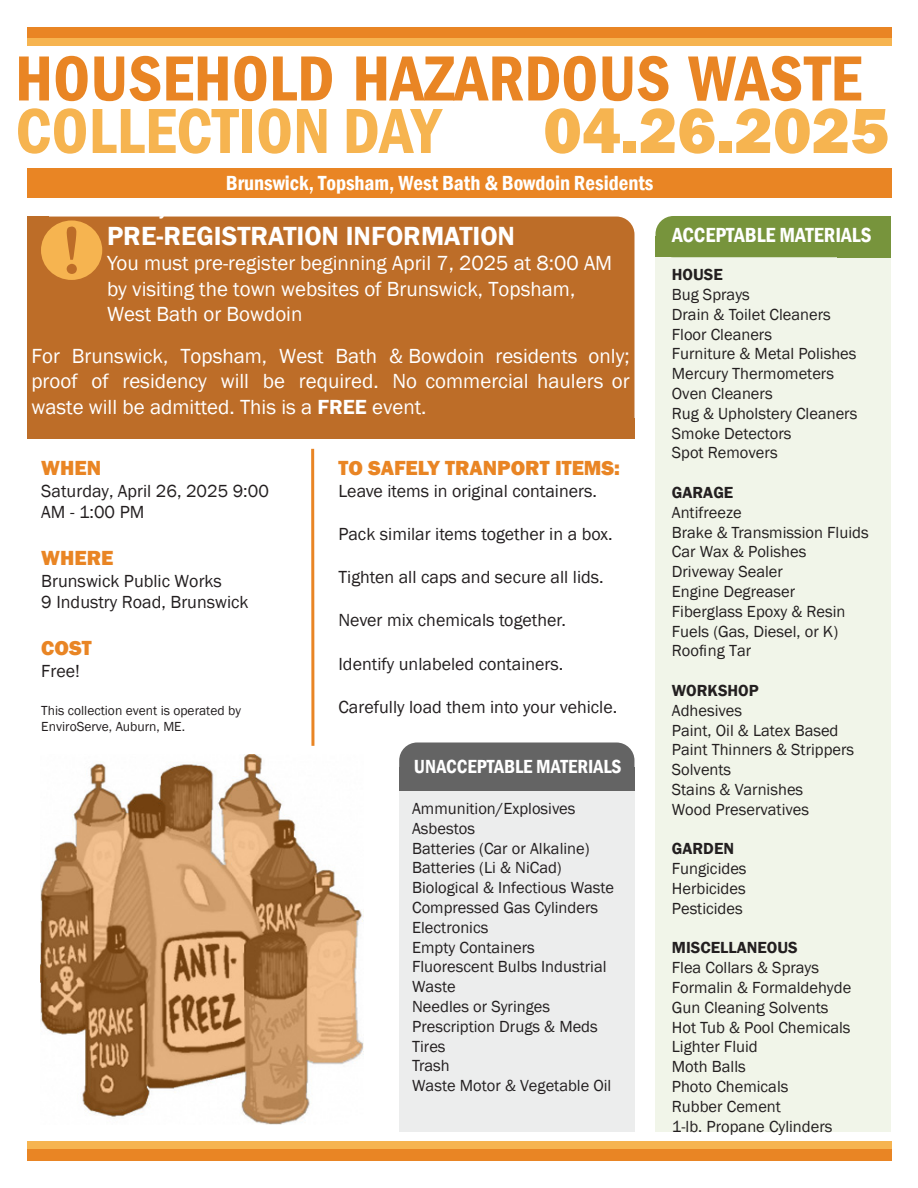
<style>
.page{position:relative;width:918px;height:1188px;background:#fff}
.page>*{position:absolute;margin:0;border:0;box-sizing:border-box;transform-origin:0 0}
.t1{font:700 72px "Garamond";color:#bd6d28}
.t2{font:600 condensed 66px "Franklin Gothic";color:#e98524}
.t3{font:600 condensed 66px "Franklin Gothic";color:#f6b450}
.t4{font:800 66px "Franklin Gothic";color:#f6b450}
.t5{font:600 27px "Franklin Gothic";color:#fff}
.t6{font:21px/25.2px "Franklin Gothic";color:#fff}
.t7{font:600 condensed 21px "Franklin Gothic";color:#fff}
.t8{font:800 21px "Franklin Gothic";color:#e98524}
.t9{font:600 condensed 19.5px "Franklin Gothic";color:#fff}
.t10{font:18px/21.6px "Franklin Gothic";color:#231f20}
.t11{font:16.5px/19.8px "Franklin Gothic";color:#231f20}
.t12{font:600 16.5px "Franklin Gothic";color:#231f20}
.t13{font:13.5px/16.2px "Franklin Gothic";color:#231f20}
.s1{font-weight:600}
</style>
<div class="page">
<div style="left:656px;top:252px;width:235px;height:880px;background:#f1f5e9"></div>
<div style="left:656px;top:216px;width:222px;height:41px;background:#77943c;border-radius:18px"></div>
<div style="left:27px;top:27px;width:864px;height:11px;background:#e98524"></div>
<div style="left:27px;top:217px;width:608px;height:221px;background:#bd6d28;border-radius:18px"></div>
<div style="left:27px;top:1145px;width:864px;height:16px;background:#e98524"></div>
<div style="left:399px;top:791px;width:235px;height:341px;background:#eceded"></div>
<div style="left:27px;top:38px;width:864px;height:8px;background:#f6b450"></div>
<div style="left:838px;top:216px;width:53px;height:41px;background:#77943c"></div>
<div style="left:656px;top:236px;width:53px;height:21px;background:#77943c"></div>
<div style="left:399px;top:742px;width:236px;height:48px;background:#646464;border-radius:18px"></div>
<div style="left:399px;top:767px;width:236px;height:23px;background:#646464"></div>
<div style="left:27px;top:418px;width:608px;height:21px;background:#bd6d28"></div>
<hr style="left:311px;top:449px;width:3px;height:297px;background:#e98524">
<div style="left:27px;top:1141px;width:864px;height:8px;background:#f6b450"></div>
<div style="left:27px;top:217px;width:22px;height:20px;background:#bd6d28"></div>
<div style="left:41px;top:220px;width:61px;height:60px;background:#f6b450;border-radius:50%"></div>
<div style="left:27px;top:168px;width:864px;height:30px;background:#e98524"></div>
<img style="left:41px;top:755px;width:323px;height:370px">
<h2 class="t2" style="left:15px;top:51px;width:848px">HOUSEHOLD HAZARDOUS WASTE</h2>
<h2 class="t3" style="left:15px;top:103px;width:427px">COLLECTION DAY</h2>
<h2 class="t4" style="left:543px;top:88px;width:347px">04.26.2025</h2>
<h1 class="t1" style="left:62px;top:206px;width:20px">!</h1>
<p class="t7" style="left:226px;top:174px;width:429px">Brunswick, Topsham, West Bath &amp; Bowdoin Residents</p>
<h3 class="t5" style="left:107px;top:219px;width:410px">PRE-REGISTRATION INFORMATION</h3>
<p class="t6" style="left:107px;top:252px;width:507px">You must pre-register beginning April 7, 2025 at 8:00 AM by visiting the town websites of Brunswick, Topsham,<br>West Bath or Bowdoin</p>
<p class="t6" style="left:31px;top:345px;width:600px;text-align:justify">For Brunswick, Topsham, West Bath &amp; Bowdoin residents only; proof of residency will be required. No commercial haulers or waste will be admitted. This is a <span class="s1">FREE</span> event.</p>
<p class="t8" style="left:41px;top:456px;width:61px">WHEN</p>
<p class="t10" style="left:41px;top:481px;width:229px">Saturday, April 26, 2025 9:00<br>AM - 1:00 PM</p>
<p class="t8" style="left:41px;top:546px;width:74px">WHERE</p>
<p class="t10" style="left:41px;top:571px;width:209px">Brunswick Public Works<br>9 Industry Road, Brunswick</p>
<p class="t8" style="left:41px;top:636px;width:52px">COST</p>
<p class="t10" style="left:41px;top:661px;width:40px">Free!</p>
<p class="t13" style="left:41px;top:703px;width:201px">This collection event is operated by<br>EnviroServe, Auburn, ME.</p>
<p class="t8" style="left:338px;top:456px;width:283px">TO SAFELY TRANPORT ITEMS:</p>
<p class="t10" style="left:338px;top:481px;width:260px">Leave items in original containers.</p>
<p class="t10" style="left:338px;top:524px;width:276px">Pack similar items together in a box.</p>
<p class="t10" style="left:338px;top:567px;width:267px">Tighten all caps and secure all lids.</p>
<p class="t10" style="left:338px;top:611px;width:229px">Never mix chemicals together.</p>
<p class="t10" style="left:338px;top:654px;width:226px">Identify unlabeled containers.</p>
<p class="t10" style="left:338px;top:697px;width:280px">Carefully load them into your vehicle.</p>
<p class="t9" style="left:414px;top:759px;width:209px">UNACCEPTABLE MATERIALS</p>
<p class="t11" style="left:412px;top:799px;width:204px">Ammunition/Explosives<br>Asbestos<br>Batteries (Car or Alkaline)<br>Batteries (Li &amp; NiCad)<br>Biological &amp; Infectious Waste<br>Compressed Gas Cylinders<br>Electronics<br>Empty Containers<br>Fluorescent Bulbs Industrial<br>Waste<br>Needles or Syringes<br>Prescription Drugs &amp; Meds<br>Tires<br>Trash<br>Waste Motor &amp; Vegetable Oil</p>
<p class="t7" style="left:672px;top:227px;width:201px">ACCEPTABLE MATERIALS</p>
<p class="t12" style="left:672px;top:265px;width:52px">HOUSE</p>
<p class="t11" style="left:672px;top:286px;width:187px">Bug Sprays<br>Drain &amp; Toilet Cleaners<br>Floor Cleaners<br>Furniture &amp; Metal Polishes<br>Mercury Thermometers<br>Oven Cleaners<br>Rug &amp; Upholstery Cleaners<br>Smoke Detectors<br>Spot Removers</p>
<p class="t12" style="left:672px;top:483px;width:63px">GARAGE</p>
<p class="t11" style="left:672px;top:503px;width:198px">Antifreeze<br>Brake &amp; Transmission Fluids<br>Car Wax &amp; Polishes<br>Driveway Sealer<br>Engine Degreaser<br>Fiberglass Epoxy &amp; Resin<br>Fuels (Gas, Diesel, or K)<br>Roofing Tar</p>
<p class="t12" style="left:672px;top:681px;width:88px">WORKSHOP</p>
<p class="t11" style="left:672px;top:701px;width:184px">Adhesives<br>Paint, Oil &amp; Latex Based<br>Paint Thinners &amp; Strippers<br>Solvents<br>Stains &amp; Varnishes<br>Wood Preservatives</p>
<p class="t12" style="left:672px;top:839px;width:64px">GARDEN</p>
<p class="t11" style="left:672px;top:860px;width:76px;text-align:justify">Fungicides Herbicides Pesticides</p>
<p class="t12" style="left:672px;top:938px;width:127px">MISCELLANEOUS</p>
<p class="t11" style="left:672px;top:959px;width:181px">Flea Collars &amp; Sprays<br>Formalin &amp; Formaldehyde<br>Gun Cleaning Solvents<br>Hot Tub &amp; Pool Chemicals<br>Lighter Fluid<br>Moth Balls<br>Photo Chemicals<br>Rubber Cement<br>1-lb. Propane Cylinders</p>
</div>
